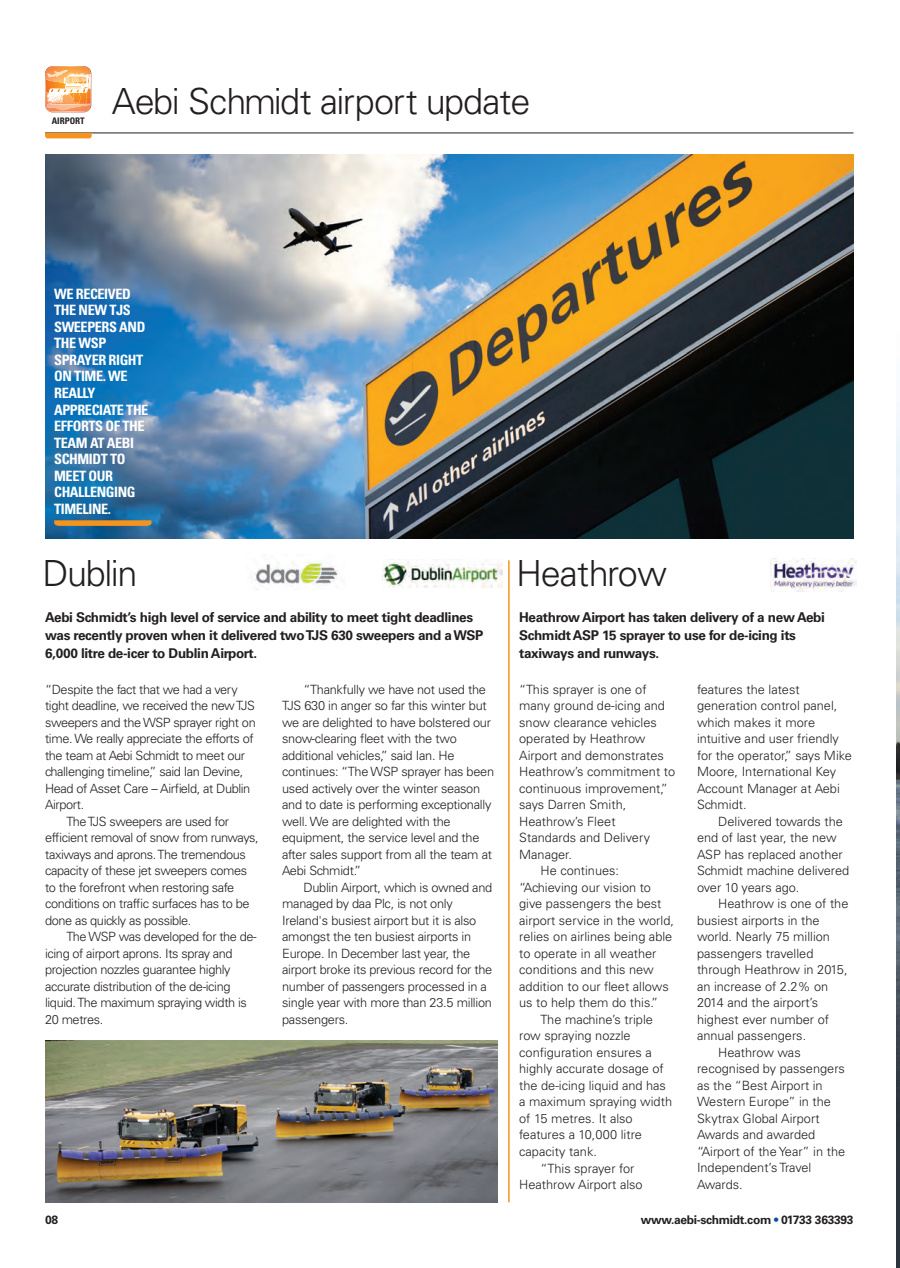
<style>
.page{position:relative;width:900px;height:1268px;background:#fff}
.page>*{position:absolute;margin:0;border:0;box-sizing:border-box;transform-origin:0 0}
.t1{font:300 36px "Univers LT Std";letter-spacing:-.035em;color:#231f20}
.t2{font:700 condensed 14.25px/16.5px "Univers LT Std";letter-spacing:-.03em;color:#fff}
.t3{font:700 13.5px/18px "Univers LT Std";letter-spacing:-.025em;color:#231f20}
.t4{font:300 12.75px/16.5px "Univers LT Std";letter-spacing:-.02em;color:#231f20}
.t5{font:300 12.75px/16.5px "Univers LT Std";color:#231f20}
.t6{font:700 12px "Univers LT Std";letter-spacing:-.025em;color:#231f20}
.t7{font:700 condensed 9px "Univers LT Std";color:#231f20}
.s1{color:#0d4da1}
</style>
<div class="page">
<img style="left:896px;top:413px;width:3px;height:852px">
<hr style="left:45px;top:133px;width:808px;height:1px;background:#231f20">
<svg style="left:45px;top:66px;width:46px;height:46px"></svg>
<img style="left:47px;top:70px;width:21px;height:7px">
<svg style="left:45px;top:133px;width:47px;height:5px"></svg>
<img style="left:45px;top:1040px;width:453px;height:162px">
<img style="left:382px;top:559px;width:121px;height:28px">
<img style="left:254px;top:561px;width:84px;height:25px">
<img style="left:770px;top:559px;width:86px;height:32px">
<img style="left:45px;top:155px;width:808px;height:383px">
<hr style="left:508px;top:560px;width:1px;height:642px;background:#f7931d">
<svg style="left:54px;top:520px;width:97px;height:6px"></svg>
<svg style="left:896px;top:1265px;width:4px;height:3px"></svg>
<p class="t7" style="left:52px;top:118px;width:35px">AIRPORT</p>
<h1 class="t1" style="left:112px;top:88px;width:420px">Aebi Schmidt airport upda te</h1>
<p class="t2" style="left:54px;top:287px;width:96px">WE RECEIVED<br>THE NEW TJS<br>SWEEPERS AND<br>THE WSP<br>SPRAYER RIGHT<br>ON TIME. WE<br>REALLY<br>APPRECIATE THE<br>EFFORTS OF THE<br>TEAM AT AEBI<br>SCHMIDT TO<br>MEET OUR<br>CHALLENGING<br>TIMELINE.</p>
<h1 class="t1" style="left:42px;top:560px;width:96px">Dublin</h1>
<p class="t3" style="left:45px;top:609px;width:440px">Aebi Schmidt’s high level of service and ability to meet tight deadlines was recently proven when it delivered two TJS 630 sweepers and a WSP<br>6,000 litre de-icer to Dublin Airport.</p>
<h1 class="t1" style="left:516px;top:560px;width:152px">Heathrow</h1>
<p class="t3" style="left:519px;top:609px;width:307px">Heathrow Airport has taken delivery of a new Aebi<br>Schmidt ASP 15 sprayer to use for de-icing its taxiways and runways.</p>
<p class="t4" style="left:45px;top:682px;width:194px">“Despite the fact that we had a very</p>
<p class="t4" style="left:45px;top:698px;width:211px">tight deadline, we received the new TJS</p>
<p class="t4" style="left:45px;top:715px;width:212px">sweepers and the WSP sprayer right on</p>
<p class="t4" style="left:45px;top:731px;width:210px">time. We really appreciate the efforts of</p>
<p class="t4" style="left:45px;top:748px;width:201px">the team at Aebi Schmidt to meet our</p>
<p class="t4" style="left:45px;top:764px;width:200px">challenging timeline,” said Ian Devine,</p>
<p class="t4" style="left:45px;top:781px;width:207px">Head of Asset Care – Airfield, at Dublin</p>
<p class="t4" style="left:45px;top:797px;width:41px">Airport.</p>
<p class="t4" style="left:66px;top:814px;width:164px">The TJS sweepers are used for</p>
<p class="t4" style="left:45px;top:830px;width:215px">efficient removal of snow from runways,</p>
<p class="t4" style="left:45px;top:847px;width:202px">taxiways and aprons. The tremendous</p>
<p class="t4" style="left:45px;top:863px;width:203px">capacity of these jet sweepers comes</p>
<p class="t4" style="left:45px;top:880px;width:191px">to the forefront when restoring safe</p>
<p class="t4" style="left:45px;top:896px;width:206px">conditions on traffic surfaces has to be</p>
<p class="t4" style="left:45px;top:913px;width:148px">done as quickly as possible.</p>
<p class="t4" style="left:66px;top:929px;width:192px">The WSP was developed for the de-</p>
<p class="t4" style="left:45px;top:946px;width:189px">icing of airport aprons. Its spray and</p>
<p class="t4" style="left:45px;top:962px;width:187px">projection nozzles guarantee highly</p>
<p class="t4" style="left:45px;top:979px;width:187px">accurate distribution of the de-icing</p>
<p class="t4" style="left:45px;top:995px;width:203px">liquid. The maximum spraying width is</p>
<p class="t4" style="left:45px;top:1012px;width:60px">20 metres.</p>
<p class="t4" style="left:282px;top:682px;width:213px;text-indent:21px">“Thankfully we have not used the TJS 630 in anger so far this winter but we are delighted to have bolstered our snow-clearing fleet with the two additional vehicles,” said Ian. He continues: “The WSP sprayer has been used actively over the winter season and to date is performing exceptionally well. We are delighted with the equipment, the service level and the after sales support from all the team at Aebi Schmidt.”</p>
<p class="t4" style="left:282px;top:880px;width:212px;text-indent:21px">Dublin Airport, which is owned and managed by daa Plc, is not only Ireland's busiest airport but it is also amongst the ten busiest airports in Europe. In December last year, the airport broke its previous record for the number of passengers processed in a single year with more than 23.5 million passengers.</p>
<p class="t5" style="left:519px;top:682px;width:129px">“This sprayer is one of</p>
<p class="t5" style="left:519px;top:698px;width:147px">many ground de-icing and</p>
<p class="t5" style="left:519px;top:715px;width:139px">snow clearance vehicles</p>
<p class="t5" style="left:519px;top:731px;width:128px">operated by Heathrow</p>
<p class="t5" style="left:519px;top:748px;width:146px">Airport and demonstrates</p>
<p class="t5" style="left:519px;top:764px;width:157px">Heathrow’s commitment to</p>
<p class="t5" style="left:519px;top:781px;width:150px">continuous improvement,”</p>
<p class="t5" style="left:519px;top:797px;width:109px">says Darren Smith,</p>
<p class="t5" style="left:519px;top:814px;width:98px">Heathrow’s Fleet</p>
<p class="t5" style="left:519px;top:830px;width:132px">Standards and Delivery</p>
<p class="t5" style="left:519px;top:847px;width:54px">Manager.</p>
<p class="t5" style="left:540px;top:863px;width:80px">He continues:</p>
<p class="t5" style="left:519px;top:880px;width:133px">“Achieving our vision to</p>
<p class="t5" style="left:519px;top:896px;width:144px">give passengers the best</p>
<p class="t5" style="left:519px;top:913px;width:156px">airport service in the world,</p>
<p class="t5" style="left:519px;top:929px;width:155px">relies on airlines being able</p>
<p class="t5" style="left:519px;top:946px;width:139px">to operate in all weather</p>
<p class="t5" style="left:519px;top:962px;width:136px">conditions and this new</p>
<p class="t5" style="left:519px;top:979px;width:151px">addition to our fleet allows</p>
<p class="t5" style="left:519px;top:995px;width:140px">us to help them do this.”</p>
<p class="t5" style="left:540px;top:1012px;width:114px">The machine’s triple</p>
<p class="t5" style="left:519px;top:1028px;width:113px">row spraying nozzle</p>
<p class="t5" style="left:519px;top:1045px;width:134px">configuration ensures a</p>
<p class="t5" style="left:519px;top:1061px;width:146px">highly accurate dosage of</p>
<p class="t5" style="left:519px;top:1078px;width:148px">the de-icing liquid and has</p>
<p class="t5" style="left:519px;top:1094px;width:154px">a maximum spraying width</p>
<p class="t5" style="left:519px;top:1111px;width:115px">of 15 metres. It also</p>
<p class="t5" style="left:519px;top:1127px;width:124px">features a 10,000 litre</p>
<p class="t5" style="left:519px;top:1144px;width:79px">capacity tank.</p>
<p class="t5" style="left:540px;top:1160px;width:95px">“This sprayer for</p>
<p class="t5" style="left:519px;top:1177px;width:125px">Heathrow Airport also</p>
<p class="t5" style="left:697px;top:682px;width:156px">features the latest generation control panel, which makes it more intuitive and user friendly for the operator,” says Mike<br>Moore, International Key<br>Account Manager at Aebi<br>Schmidt.</p>
<p class="t5" style="left:697px;top:814px;width:154px;text-indent:21px">Delivered towards the end of last year, the new<br>ASP has replaced another<br>Schmidt machine delivered over 10 years ago.</p>
<p class="t5" style="left:718px;top:896px;width:132px">Heathrow is one of the</p>
<p class="t5" style="left:697px;top:913px;width:124px">busiest airports in the</p>
<p class="t5" style="left:697px;top:929px;width:134px">world. Nearly 75 million</p>
<p class="t5" style="left:697px;top:946px;width:118px">passengers travelled</p>
<p class="t5" style="left:697px;top:962px;width:152px">through Heathrow in 2015,</p>
<p class="t5" style="left:697px;top:979px;width:133px">an increase of 2.2% on</p>
<p class="t5" style="left:697px;top:995px;width:123px">2014 and the airport’s</p>
<p class="t5" style="left:697px;top:1012px;width:134px">highest ever number of</p>
<p class="t5" style="left:697px;top:1028px;width:111px">annual passengers.</p>
<p class="t5" style="left:718px;top:1045px;width:84px">Heathrow was</p>
<p class="t5" style="left:697px;top:1061px;width:149px">recognised by passengers</p>
<p class="t5" style="left:697px;top:1078px;width:127px">as the “Best Airport in</p>
<p class="t5" style="left:697px;top:1094px;width:135px">Western Europe” in the</p>
<p class="t5" style="left:697px;top:1111px;width:124px">Skytrax Global Airport</p>
<p class="t5" style="left:697px;top:1127px;width:120px">Awards and awarded</p>
<p class="t5" style="left:697px;top:1144px;width:150px">“Airport of the Year” in the</p>
<p class="t5" style="left:697px;top:1160px;width:116px">Independent’s Travel</p>
<p class="t4" style="left:697px;top:1177px;width:47px">Awards.</p>
<p class="t6" style="left:45px;top:1214px;width:15px">08</p>
<p class="t6" style="left:640px;top:1214px;width:214px">www.aebi-schmidt.com <span class="s1">•</span> 01733 363393</p>
</div>
